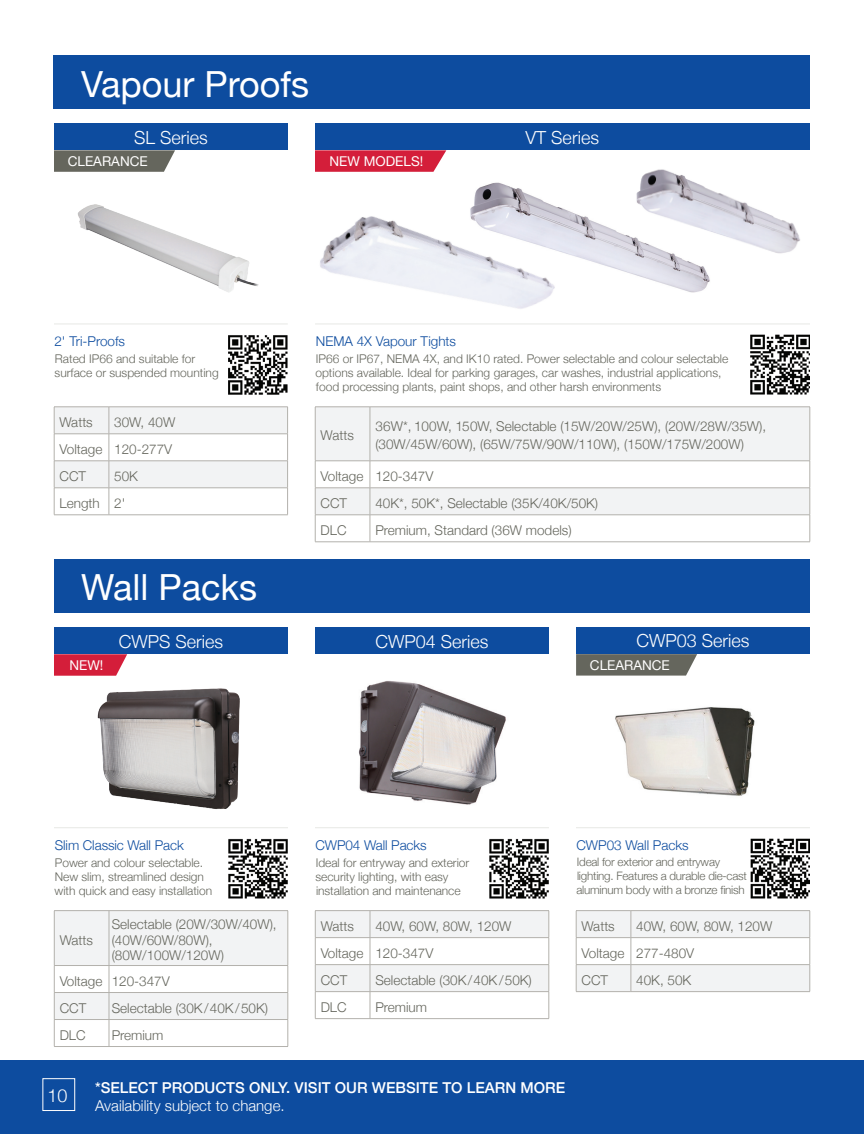
<style>
.page{position:relative;width:864px;height:1134px;background:#fff}
.page>*{position:absolute;margin:0;border:0;box-sizing:border-box;transform-origin:0 0}
.t1{font:36px "Helvetica Neue";color:#fff}
.t2{font:300 18px "Helvetica Neue";color:#fff}
.t3{font:500 15px "Helvetica Neue";color:#fff}
.t4{font:300 15px "Helvetica Neue";color:#fff}
.t5{font:300 13.5px/15.8px "Helvetica Neue";color:#65665d}
.t6{font:300 13.5px "Helvetica Neue";letter-spacing:-.005em;color:#0d4c9f}
.t7{font:13.5px "Helvetica Neue";color:#fff}
.t8{font:300 12px/14.2px "Helvetica Neue";color:#65665d}
.t9{font:300 11.7px/13.8px "Helvetica Neue";letter-spacing:-.02em;color:#65665d}
</style>
<div class="page">
<div style="left:0;top:1060px;width:864px;height:74px;background:#0d4c9f"></div>
<div style="left:54px;top:559px;width:756px;height:54px;background:#0d4c9f"></div>
<img style="left:615px;top:707px;width:140px;height:89px">
<svg style="left:576px;top:654px;width:121px;height:22px;background:#6f7068"></svg>
<hr style="left:576px;top:827px;width:234px;height:1px;background:#e7e8e5">
<img style="left:751px;top:839px;width:59px;height:59px">
<hr style="left:576px;top:910px;width:55px;height:1px;background:#b3b1ac">
<hr style="left:631px;top:910px;width:179px;height:1px;background:#b3b1ac">
<svg style="left:576px;top:911px;width:235px;height:81px"></svg>
<hr style="left:576px;top:991px;width:55px;height:1px;background:#b3b1ac">
<hr style="left:631px;top:991px;width:179px;height:1px;background:#b3b1ac">
<img style="left:359px;top:681px;width:147px;height:124px">
<hr style="left:315px;top:827px;width:234px;height:1px;background:#e7e8e5">
<hr style="left:54px;top:827px;width:234px;height:1px;background:#e7e8e5">
<img style="left:490px;top:839px;width:59px;height:59px">
<img style="left:229px;top:839px;width:59px;height:59px">
<hr style="left:315px;top:910px;width:55px;height:1px;background:#b3b1ac">
<hr style="left:370px;top:910px;width:179px;height:1px;background:#b3b1ac">
<svg style="left:315px;top:911px;width:235px;height:107px"></svg>
<hr style="left:315px;top:1018px;width:55px;height:1px;background:#b3b1ac">
<hr style="left:370px;top:1018px;width:179px;height:1px;background:#b3b1ac">
<hr style="left:54px;top:910px;width:55px;height:1px;background:#b3b1ac">
<hr style="left:109px;top:910px;width:179px;height:1px;background:#b3b1ac">
<svg style="left:54px;top:911px;width:235px;height:135px"></svg>
<hr style="left:54px;top:1046px;width:55px;height:1px;background:#b3b1ac">
<hr style="left:109px;top:1046px;width:179px;height:1px;background:#b3b1ac">
<div style="left:42px;top:1078px;width:33px;height:33px;border:1px solid #fff"></div>
<hr style="left:54px;top:324px;width:234px;height:1px;background:#e7e8e5">
<hr style="left:315px;top:324px;width:495px;height:1px;background:#e7e8e5">
<img style="left:228px;top:335px;width:60px;height:59px">
<img style="left:751px;top:335px;width:59px;height:59px">
<svg style="left:54px;top:407px;width:234px;height:108px"></svg>
<hr style="left:54px;top:515px;width:55px;height:1px;background:#b3b1ac">
<hr style="left:109px;top:515px;width:179px;height:1px;background:#b3b1ac">
<svg style="left:316px;top:408px;width:494px;height:107px;fill:#f2f3f4"></svg>
<hr style="left:370px;top:407px;width:1px;height:54px;background:#b3b1ac">
<hr style="left:315px;top:461px;width:55px;height:1px;background:#b3b1ac">
<hr style="left:370px;top:461px;width:440px;height:1px;background:#b3b1ac">
<svg style="left:370px;top:461px;width:1px;height:81px"></svg>
<hr style="left:315px;top:407px;width:55px;height:1px;background:#b3b1ac">
<hr style="left:315px;top:407px;width:1px;height:54px;background:#b3b1ac">
<hr style="left:370px;top:407px;width:440px;height:1px;background:#b3b1ac">
<hr style="left:810px;top:407px;width:1px;height:54px;background:#b3b1ac">
<hr style="left:315px;top:488px;width:55px;height:1px;background:#b3b1ac">
<hr style="left:370px;top:488px;width:440px;height:1px;background:#b3b1ac">
<hr style="left:315px;top:515px;width:55px;height:1px;background:#b3b1ac">
<svg style="left:315px;top:461px;width:1px;height:81px"></svg>
<hr style="left:370px;top:515px;width:440px;height:1px;background:#b3b1ac">
<svg style="left:810px;top:461px;width:1px;height:81px"></svg>
<hr style="left:315px;top:542px;width:55px;height:1px;background:#b3b1ac">
<hr style="left:370px;top:542px;width:440px;height:1px;background:#b3b1ac">
<div style="left:54px;top:55px;width:756px;height:54px;background:#0d4c9f"></div>
<img style="left:77px;top:204px;width:172px;height:89px">
<svg style="left:242px;top:264px;width:17px;height:29px"></svg>
<img style="left:569px;top:211px;width:141px;height:82px">
<svg style="left:54px;top:150px;width:121px;height:22px;background:#6f7068"></svg>
<svg style="left:315px;top:150px;width:131px;height:22px;background:#d62d47"></svg>
<img style="left:632px;top:169px;width:168px;height:90px">
<svg style="left:54px;top:654px;width:73px;height:22px;background:#d8334c"></svg>
<img style="left:97px;top:688px;width:143px;height:121px">
<div style="left:54px;top:123px;width:234px;height:27px;background:#0d4c9f"></div>
<div style="left:315px;top:123px;width:495px;height:27px;background:#0d4c9f"></div>
<div style="left:576px;top:627px;width:234px;height:27px;background:#0d4c9f"></div>
<div style="left:315px;top:627px;width:234px;height:27px;background:#0d4c9f"></div>
<div style="left:54px;top:627px;width:234px;height:27px;background:#0d4c9f"></div>
<img style="left:315px;top:182px;width:254px;height:143px">
<p class="t1" style="left:81px;top:58px;width:230px">Vapour Proofs</p>
<p class="t2" style="left:134px;top:123px;width:75px">SL Series</p>
<p class="t2" style="left:526px;top:123px;width:75px">VT Series</p>
<p class="t7" style="left:68px;top:151px;width:81px">CLEARANCE</p>
<p class="t7" style="left:329px;top:151px;width:95px">NEW MODELS!</p>
<p class="t6" style="left:54px;top:331px;width:72px">2' Tri-Proofs</p>
<p class="t8" style="left:55px;top:350px;width:166px">Rated IP66 and suitable for surface or suspended mounting</p>
<p class="t5" style="left:60px;top:413px;width:35px">Watts</p>
<p class="t5" style="left:114px;top:413px;width:63px">30W, 40W</p>
<p class="t5" style="left:60px;top:440px;width:44px">Voltage</p>
<p class="t5" style="left:114px;top:440px;width:60px">120-277V</p>
<p class="t5" style="left:60px;top:467px;width:28px">CCT</p>
<p class="t5" style="left:114px;top:467px;width:25px">50K</p>
<p class="t5" style="left:60px;top:494px;width:42px">Length</p>
<p class="t5" style="left:114px;top:494px;width:13px">2'</p>
<p class="t1" style="left:81px;top:561px;width:178px">Wall Packs</p>
<p class="t6" style="left:316px;top:331px;width:142px">NEMA 4X Vapour Tights</p>
<p class="t8" style="left:315px;top:350px;width:414px">IP66 or IP67, NEMA 4X, and IK10 rated. Power selectable and colour selectable options available. Ideal for parking garages, car washes, industrial applications, food processing plants, paint shops, and other harsh environments</p>
<p class="t5" style="left:321px;top:427px;width:35px">Watts</p>
<p class="t5" style="left:375px;top:417px;width:392px;line-height:18px">36W*, 100W, 150W, Selectable (15W/20W/25W), (20W/28W/35W), (30W/45W/60W), (65W/75W/90W/110W), (150W/175W/200W)</p>
<p class="t5" style="left:321px;top:467px;width:44px">Voltage</p>
<p class="t5" style="left:375px;top:467px;width:60px">120-347V</p>
<p class="t5" style="left:321px;top:494px;width:28px">CCT</p>
<p class="t5" style="left:375px;top:494px;width:224px">40K*, 50K*, Selectable (35K/40K/50K)</p>
<p class="t5" style="left:321px;top:521px;width:28px">DLC</p>
<p class="t5" style="left:375px;top:521px;width:198px">Premium, Standard (36W models)</p>
<p class="t7" style="left:69px;top:655px;width:35px">NEW!</p>
<p class="t2" style="left:119px;top:627px;width:106px">CWPS Series</p>
<p class="t2" style="left:375px;top:627px;width:115px">CWP04 Series</p>
<p class="t2" style="left:636px;top:626px;width:115px">CWP03 Series</p>
<p class="t7" style="left:590px;top:655px;width:81px">CLEARANCE</p>
<p class="t6" style="left:55px;top:835px;width:131px">Slim Classic Wall Pack</p>
<p class="t8" style="left:55px;top:854px;width:159px">Power and colour selectable.<br>New slim, streamlined design with quick and easy installation</p>
<p class="t5" style="left:60px;top:931px;width:35px">Watts</p>
<p class="t5" style="left:112px;top:915px;width:167px">Selectable (20W/30W/40W), (40W/60W/80W), (80W/100W/120W)</p>
<p class="t5" style="left:60px;top:972px;width:44px">Voltage</p>
<p class="t5" style="left:112px;top:972px;width:60px">120-347V</p>
<p class="t5" style="left:60px;top:999px;width:28px">CCT</p>
<p class="t5" style="left:112px;top:999px;width:158px">Selectable (30K/40K/50K)</p>
<p class="t5" style="left:60px;top:1026px;width:28px">DLC</p>
<p class="t5" style="left:112px;top:1026px;width:53px">Premium</p>
<p class="t6" style="left:315px;top:835px;width:113px">CWP04 Wall Packs</p>
<p class="t8" style="left:316px;top:854px;width:155px">Ideal for entryway and exterior security lighting, with easy installation and maintenance</p>
<p class="t5" style="left:321px;top:917px;width:35px">Watts</p>
<p class="t5" style="left:375px;top:917px;width:138px">40W, 60W, 80W, 120W</p>
<p class="t5" style="left:321px;top:944px;width:44px">Voltage</p>
<p class="t5" style="left:375px;top:944px;width:60px">120-347V</p>
<p class="t5" style="left:321px;top:971px;width:28px">CCT</p>
<p class="t5" style="left:375px;top:971px;width:158px">Selectable (30K/40K/50K)</p>
<p class="t5" style="left:321px;top:998px;width:28px">DLC</p>
<p class="t5" style="left:375px;top:998px;width:53px">Premium</p>
<p class="t6" style="left:576px;top:835px;width:114px">CWP03 Wall Packs</p>
<p class="t9" style="left:576px;top:854px;width:172px">Ideal for exterior and entryway lighting. Features a durable die-cast aluminum body with a bronze finish</p>
<p class="t5" style="left:582px;top:917px;width:35px">Watts</p>
<p class="t5" style="left:636px;top:917px;width:138px">40W, 60W, 80W, 120W</p>
<p class="t5" style="left:582px;top:944px;width:44px">Voltage</p>
<p class="t5" style="left:636px;top:944px;width:60px">277-480V</p>
<p class="t5" style="left:582px;top:971px;width:28px">CCT</p>
<p class="t5" style="left:636px;top:971px;width:57px">40K, 50K</p>
<p class="t2" style="left:47px;top:1081px;width:22px">10</p>
<p class="t3" style="left:95px;top:1075px;width:472px">*SELECT PRODUCTS ONLY. VISIT OUR WEBSITE TO LEARN MORE</p>
<p class="t4" style="left:95px;top:1093px;width:191px">Availability subject to change.</p>
</div>
